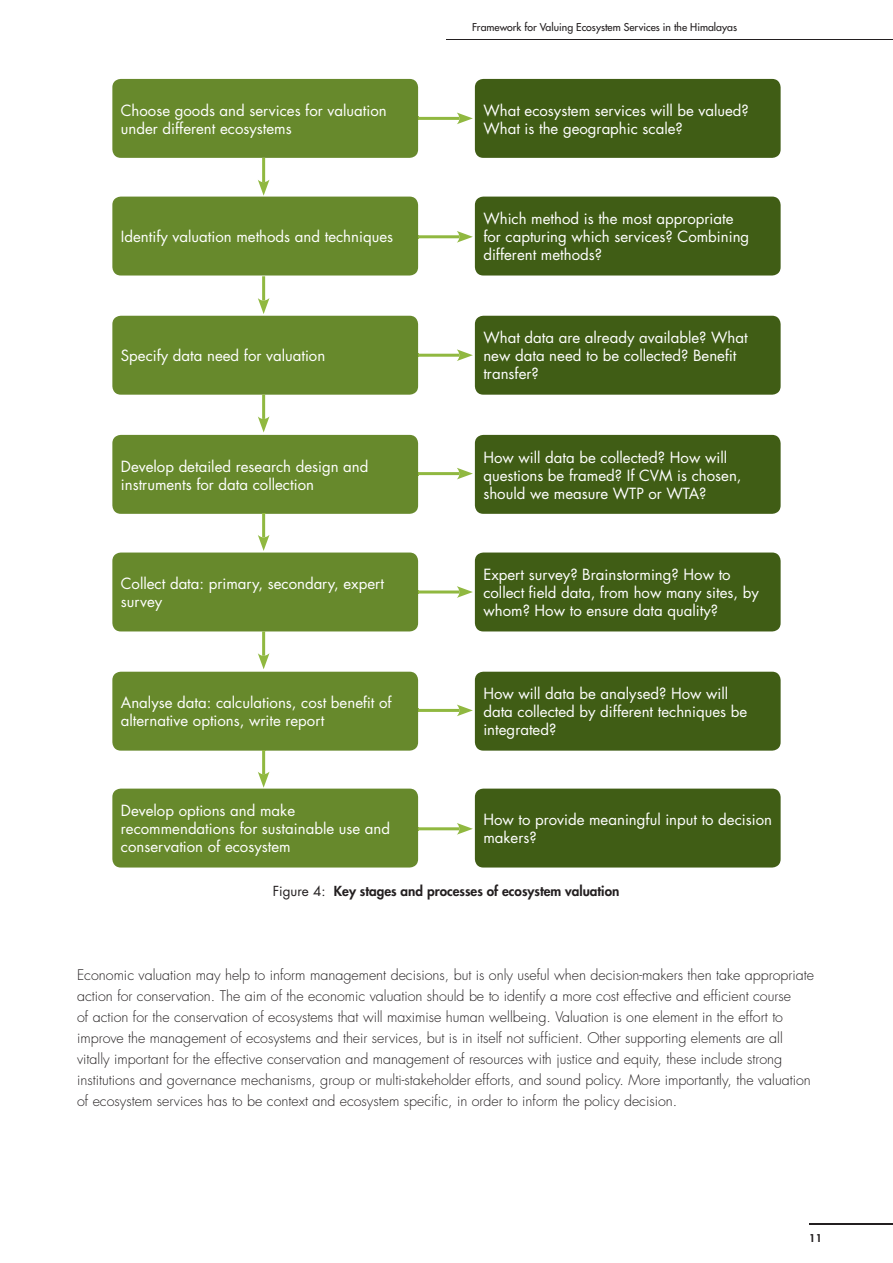
<style>
.page{position:relative;width:893px;height:1263px;background:#fff}
.page>*{position:absolute;margin:0;border:0;box-sizing:border-box;transform-origin:0 0}
.t1{font:15px/18px "Futura Std";color:#fff}
.t2{font:300 14.25px/21px "Futura Std";color:#231f20}
.t3{font:800 13.5px "Futura Std";color:#231f20}
.t4{font:500 10.5px "Futura Std";color:#231f20}
.t5{font:800 10.5px "Futura Std";color:#231f20}
.s1{font-weight:400}
</style>
<div class="page">
<hr style="left:446px;top:39px;width:447px;height:1px;background:#231f20">
<hr style="left:809px;top:1223px;width:84px;height:1px;background:#231f20">
<div style="left:112px;top:79px;width:306px;height:79px;background:#67892c;border-radius:9px"></div>
<div style="left:475px;top:79px;width:306px;height:79px;background:#405d15;border-radius:9px"></div>
<div style="left:112px;top:197px;width:306px;height:78px;background:#67892c;border-radius:9px"></div>
<div style="left:475px;top:197px;width:306px;height:78px;background:#405d15;border-radius:9px"></div>
<div style="left:112px;top:316px;width:306px;height:79px;background:#67892c;border-radius:9px"></div>
<div style="left:475px;top:316px;width:306px;height:79px;background:#405d15;border-radius:9px"></div>
<div style="left:112px;top:435px;width:306px;height:79px;background:#67892c;border-radius:9px"></div>
<div style="left:475px;top:435px;width:306px;height:79px;background:#405d15;border-radius:9px"></div>
<div style="left:112px;top:552px;width:306px;height:79px;background:#67892c;border-radius:9px"></div>
<div style="left:475px;top:552px;width:306px;height:79px;background:#405d15;border-radius:9px"></div>
<div style="left:112px;top:672px;width:306px;height:79px;background:#67892c;border-radius:9px"></div>
<div style="left:475px;top:672px;width:306px;height:79px;background:#405d15;border-radius:9px"></div>
<div style="left:112px;top:788px;width:306px;height:79px;background:#67892c;border-radius:9px"></div>
<div style="left:475px;top:788px;width:306px;height:79px;background:#405d15;border-radius:9px"></div>
<svg style="left:418px;top:113px;width:55px;height:11px"></svg>
<svg style="left:418px;top:231px;width:55px;height:12px"></svg>
<svg style="left:418px;top:349px;width:55px;height:12px"></svg>
<svg style="left:418px;top:468px;width:55px;height:11px"></svg>
<svg style="left:418px;top:586px;width:55px;height:12px"></svg>
<svg style="left:418px;top:704px;width:55px;height:12px"></svg>
<svg style="left:418px;top:823px;width:55px;height:12px"></svg>
<svg style="left:258px;top:158px;width:11px;height:38px"></svg>
<svg style="left:258px;top:276px;width:11px;height:38px"></svg>
<svg style="left:258px;top:395px;width:11px;height:37px"></svg>
<svg style="left:258px;top:513px;width:11px;height:38px"></svg>
<svg style="left:258px;top:631px;width:11px;height:38px"></svg>
<svg style="left:258px;top:750px;width:11px;height:38px"></svg>
<p class="t4" style="left:472px;top:21px;width:266px">Framework for Valuing Ecosystem Services in the Himalayas</p>
<p class="t1" style="left:121px;top:101px;width:267px">Choose goods and services for valuation under different ecosystems</p>
<p class="t1" style="left:483px;top:101px;width:267px">What ecosystem services will be valued?<br>What is the geographic scale?</p>
<p class="t1" style="left:121px;top:228px;width:274px">Identify valuation methods and techniques</p>
<p class="t1" style="left:121px;top:347px;width:206px">Specify data need for valuation</p>
<p class="t1" style="left:483px;top:210px;width:267px">Which method is the most appropriate for capturing which services? Combining different methods?</p>
<p class="t1" style="left:483px;top:329px;width:266px">What data are already available? What new data need to be collected? Benefit transfer?</p>
<p class="t1" style="left:121px;top:457px;width:249px">Develop detailed research design and instruments for data collection</p>
<p class="t1" style="left:483px;top:448px;width:260px">How will data be collected? How will questions be framed? If CVM is chosen, should we measure WTP or WTA?</p>
<p class="t1" style="left:121px;top:575px;width:265px">Collect data: primary, secondary, expert survey</p>
<p class="t1" style="left:483px;top:566px;width:277px">Expert survey? Brainstorming? How to collect field data, from how many sites, by whom? How to ensure data quality?</p>
<p class="t1" style="left:121px;top:694px;width:272px">Analyse data: calculations, cost benefit of alternative options, write report</p>
<p class="t1" style="left:483px;top:685px;width:265px">How will data be analysed? How will data collected by different techniques be integrated?</p>
<p class="t1" style="left:121px;top:802px;width:271px">Develop options and make recommendations for sustainable use and conservation of ecosystem</p>
<p class="t1" style="left:483px;top:811px;width:290px">How to provide meaningful input to decision makers?</p>
<p class="t3" style="left:273px;top:882px;width:348px"><span class="s1">Figure 4:</span> Key stages and processes of ecosystem valuation</p>
<p class="t2" style="left:77px;top:965px;width:738px">Economic valuation may help to inform management decisions, but is only useful when decision-makers then take appropriate action for conservation. The aim of the economic valuation should be to identify a more cost effective and efficient course<br>of action for the conservation of ecosystems that will maximise human wellbeing. Valuation is one element in the effort to improve the management of ecosystems and their services, but is in itself not sufficient. Other supporting elements are all vitally important for the effective conservation and management of resources with justice and equity, these include strong institutions and governance mechanisms, group or multi-stakeholder efforts, and sound policy. More importantly, the valuation of ecosystem services has to be context and ecosystem specific, in order to inform the policy decision.</p>
<p class="t5" style="left:809px;top:1231px;width:14px">11</p>
</div>
